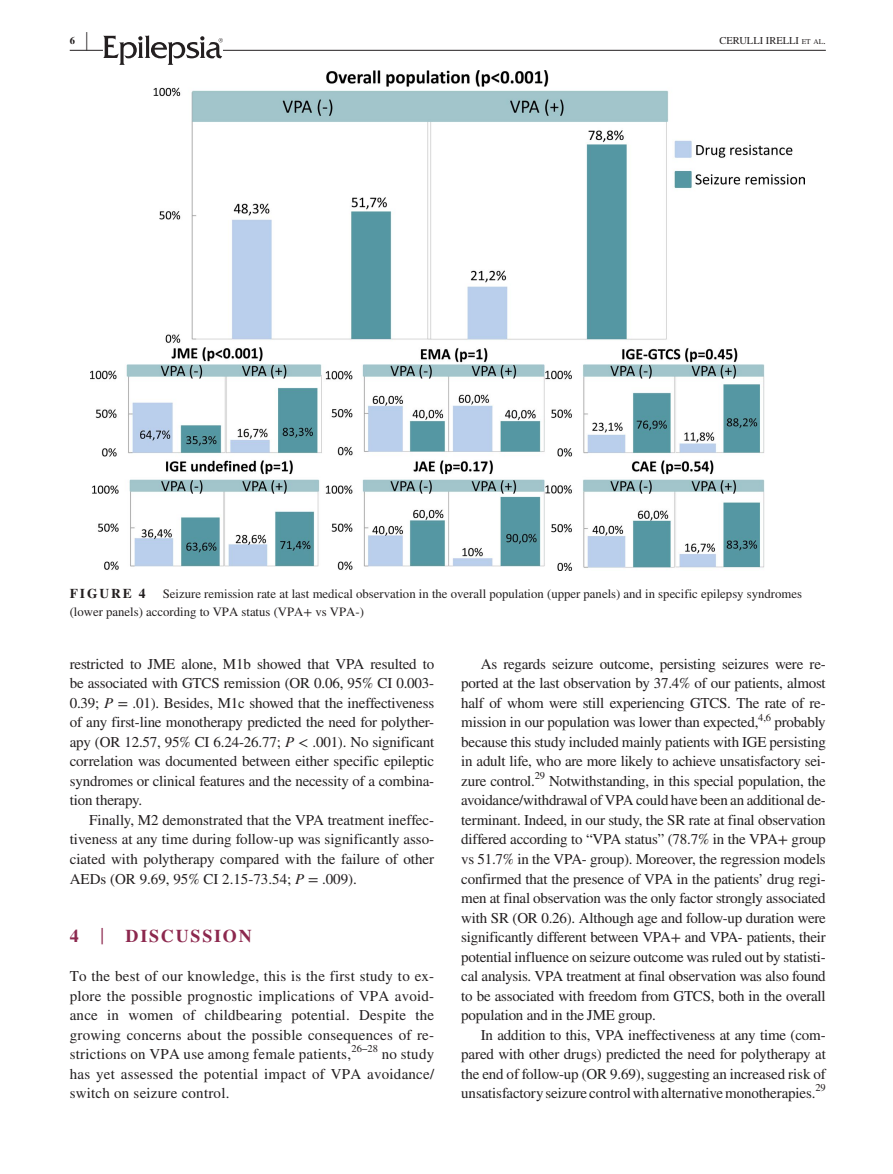
<style>
.page{position:relative;width:893px;height:1174px;background:#fff}
.page>*{position:absolute;margin:0;border:0;box-sizing:border-box;transform-origin:0 0}
.t1{font:700 25.95px "STIX";color:#231f20;scale:.36 1}
.t2{font:700 18px "STIX";letter-spacing:.1em;color:#8c284e}
.t3{font:15px/19.5px "STIX";letter-spacing:-.01em;color:#231f20;text-align:justify}
.t4{font:700 13.5px "STIX";letter-spacing:.14em;color:#231f20}
.t5{font:12.75px/18px "STIX";color:#231f20}
.t6{font:10.5px "STIX";color:#231f20}
.t7{font:10.5px "STIX";color:#231f20}
.t8{font:700 10.5px "STIX";color:#231f20}
.s1{font-size:7.35px}
.s2{font-style:italic}
.s3{font-weight:400;font-size:23.7px}
</style>
<div class="page">
<hr style="left:70px;top:50px;width:756px;height:1px;background:#231f20">
<svg style="left:103px;top:35px;width:120px;height:30px"></svg>
<img style="left:91px;top:70px;width:714px;height:500px">
<p class="t8" style="left:70px;top:34px;width:7px">6</p>
<h1 class="t1" style="left:86px;top:26px;width:7px">|</h1>
<p class="t6" style="left:719px;top:33px;width:108px">CERULLI IRELLI <span class="s1">et al</span>.</p>
<p class="t4" style="left:70px;top:585px;width:77px">FIGURE 4</p>
<p class="t5" style="left:70px;top:585px;width:734px;text-indent:93px">Seizure remission rate at last medical observation in the overall population (upper panels) and in specific epilepsy syndromes (lower panels) according to VPA status (VPA+ vs VPA-)</p>
<p class="t3" style="left:70px;top:655px;width:366px">restricted to JME alone, M1b showed that VPA resulted to be associated with GTCS remission (OR 0.06, 95% CI 0.003- 0.39; <span class="s2">P</span> = .01). Besides, M1c showed that the ineffectiveness of any first-line monotherapy predicted the need for polyther&shy;apy (OR 12.57, 95% CI 6.24-26.77; <span class="s2">P</span> &lt; .001). No significant correlation was documented between either specific epileptic syndromes or clinical features and the necessity of a combina&shy;tion therapy.</p>
<p class="t3" style="left:70px;top:811px;width:366px;text-indent:20px">Finally, M2 demonstrated that the VPA treatment ineffec&shy;tiveness at any time during follow-up was significantly asso&shy;ciated with polytherapy compared with the failure of other AEDs (OR 9.69, 95% CI 2.15-73.54; <span class="s2">P</span> = .009).</p>
<p class="t2" style="left:70px;top:925px;width:184px">4 <span class="s3">|</span> DISCUSSION</p>
<p class="t3" style="left:70px;top:967px;width:366px">To the best of our knowledge, this is the first study to ex&shy;plore the possible prognostic implications of VPA avoid&shy;ance in women of childbearing potential. Despite the growing concerns about the possible consequences of re&shy;strictions on VPA use among female patients,<sup>26‒28</sup> no study has yet assessed the potential impact of VPA avoidance/ switch on seizure control.</p>
<p class="t3" style="left:461px;top:655px;width:366px;text-indent:20px">As regards seizure outcome, persisting seizures were re&shy;ported at the last observation by 37.4% of our patients, almost half of whom were still experiencing GTCS. The rate of re&shy;mission in our population was lower than expected,<sup>4,6</sup> probably because this study included mainly patients with IGE persisting in adult life, who are more likely to achieve unsatisfactory sei&shy;zure control.</p>
<p class="t7" style="left:535px;top:768px;width:12px">29</p>
<p class="t3" style="left:461px;top:772px;width:366px;text-indent:88px">Notwithstanding, in this special population, the avoidance/withdrawal of VPA could have been an additional de&shy;terminant. Indeed, in our study, the SR rate at final observation differed according to “VPA status” (78.7% in the VPA+ group vs 51.7% in the VPA- group). Moreover, the regression models confirmed that the presence of VPA in the patients’ drug regi&shy;men at final observation was the only factor strongly associated with SR (OR 0.26). Although age and follow-up duration were significantly different between VPA+ and VPA- patients, their potential influence on seizure outcome was ruled out by statisti&shy;cal analysis. VPA treatment at final observation was also found to be associated with freedom from GTCS, both in the overall population and in the JME group.</p>
<p class="t3" style="left:461px;top:1025px;width:366px;text-indent:20px">In addition to this, VPA ineffectiveness at any time (com&shy;pared with other drugs) predicted the need for polytherapy at the end of follow-up (OR 9.69), suggesting an increased risk of unsatisfactory seizure control with alternative monotherapies.<sup>29</sup></p>
</div>
